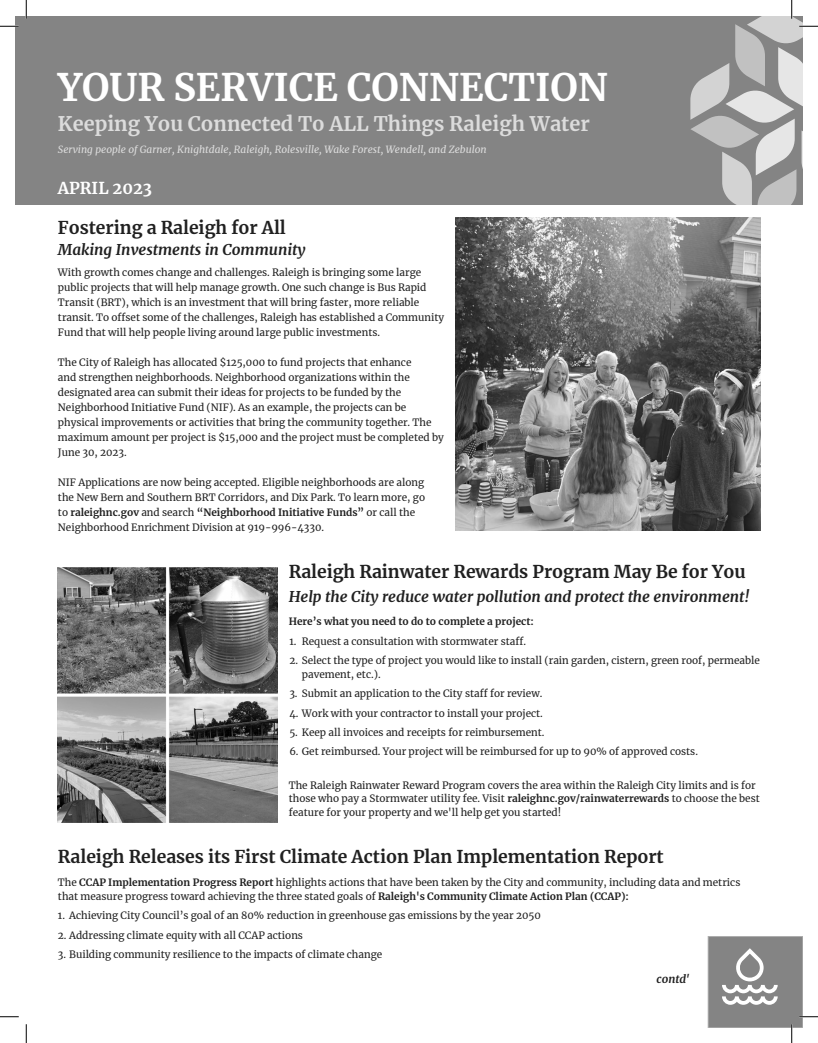
<style>
.page{position:relative;width:818px;height:1043px;background:#fff}
.page>*{position:absolute;margin:0;border:0;box-sizing:border-box;transform-origin:0 0}
.t1{font:700 37.5px "Merriweather";color:#fff}
.t2{font:700 19.88px "Merriweather";color:#dcdcdc}
.t3{font:700 17.5px "Merriweather";color:#202020}
.t4{font:700 16.25px "Merriweather";color:#fff}
.t5{font:italic 700 15px "Merriweather";color:#202020}
.t6{font:italic 700 11.25px "Merriweather";color:#202020}
.t7{font:10px/15px "Merriweather";color:#202020}
.t8{font:italic 10px "Merriweather";color:#dcdcdc}
.t9{font:700 10px "Merriweather";color:#202020}
.s1{font-weight:700}
</style>
<div class="page">
<div style="left:15px;top:16px;width:787px;height:188px;background:#848484"></div>
<div style="left:708px;top:936px;width:94px;height:91px;background:#848484"></div>
<div style="left:708px;top:936px;width:94px;height:92px;border:1px solid #6c6c6c"></div>
<svg style="left:722px;top:948px;width:55px;height:56px"></svg>
<img style="left:456px;top:218px;width:304px;height:312px">
<img style="left:58px;top:567px;width:219px;height:256px">
<svg style="left:0;top:25px;width:19px;height:2px"></svg>
<svg style="left:0;top:1016px;width:19px;height:1px"></svg>
<svg style="left:799px;top:1015px;width:19px;height:2px"></svg>
<svg style="left:25px;top:0;width:2px;height:19px"></svg>
<svg style="left:25px;top:1024px;width:2px;height:18px"></svg>
<svg style="left:690px;top:0;width:128px;height:204px"></svg>
<svg style="left:790px;top:1024px;width:2px;height:18px"></svg>
<p class="t1" style="left:58px;top:61px;width:551px">YOUR SERVICE CONNECTION</p>
<p class="t2" style="left:58px;top:110px;width:533px">Keeping You Connected To ALL Things Raleigh Water</p>
<p class="t8" style="left:58px;top:142px;width:430px">Serving people of Garner, Knightdale, Raleigh, Rolesville, Wake Forest, Wendell, and Zebulon</p>
<p class="t4" style="left:58px;top:177px;width:96px">APRIL 2023</p>
<p class="t3" style="left:58px;top:215px;width:229px">Fostering a Raleigh for All</p>
<p class="t5" style="left:58px;top:239px;width:249px">Making Investments in Community</p>
<p class="t7" style="left:58px;top:264px;width:387px">With growth comes change and challenges. Raleigh is bringing some large public projects that will help manage growth. One such change is Bus Rapid Transit (BRT), which is an investment that will bring faster, more reliable transit. To offset some of the challenges, Raleigh has established a Community Fund that will help people living around large public investments.</p>
<p class="t7" style="left:58px;top:354px;width:387px">The City of Raleigh has allocated $125,000 to fund projects that enhance<br>and strengthen neighborhoods. Neighborhood organizations within the designated area can submit their ideas for projects to be funded by the Neighborhood Initiative Fund (NIF). As an example, the projects can be physical improvements or activities that bring the community together. The maximum amount per project is $15,000 and the project must be completed by June 30, 2023.</p>
<p class="t7" style="left:58px;top:474px;width:368px">NIF Applications are now being accepted. Eligible neighborhoods are along the New Bern and Southern BRT Corridors, and Dix Park. To learn more, go to <span class="s1">raleighnc.gov</span> and search <span class="s1">“Neighborhood Initiative Funds”</span> or call the Neighborhood Enrichment Division at 919-996-4330.</p>
<p class="t3" style="left:289px;top:559px;width:458px">Raleigh Rainwater Rewards Program May Be for You</p>
<p class="t5" style="left:289px;top:586px;width:462px">Help the City reduce water pollution and protect the environment!</p>
<p class="t9" style="left:289px;top:615px;width:247px">Here’s what you need to do to complete a project:</p>
<p class="t7" style="left:289px;top:633px;width:238px">1. Request a consultation with stormwater staff.</p>
<p class="t7" style="left:302px;top:653px;width:459px;line-height:13.8px;text-indent:-12px">2. Select the type of project you would like to install (rain garden, cistern, green roof, permeable pavement, etc.).</p>
<p class="t7" style="left:289px;top:686px;width:254px">3. Submit an application to the City staff for review.</p>
<p class="t7" style="left:289px;top:705px;width:255px">4. Work with your contractor to install your project.</p>
<p class="t7" style="left:289px;top:724px;width:257px">5. Keep all invoices and receipts for reimbursement.</p>
<p class="t7" style="left:289px;top:744px;width:410px">6. Get reimbursed. Your project will be reimbursed for up to 90% of approved costs.</p>
<p class="t7" style="left:289px;top:777px;width:472px;line-height:13.8px">The Raleigh Rainwater Reward Program covers the area within the Raleigh City limits and is for those who pay a Stormwater utility fee. Visit <span class="s1">raleighnc.gov/rainwaterrewards</span> to choose the best feature for your property and we'll help get you started!</p>
<p class="t3" style="left:58px;top:844px;width:607px">Raleigh Releases its First Climate Action Plan Implementation Report</p>
<p class="t7" style="left:58px;top:875px;width:683px;line-height:13.8px">The <span class="s1">CCAP Implementation Progress Report</span> highlights actions that have been taken by the City and community, including data and metrics that measure progress toward achieving the three stated goals of <span class="s1">Raleigh's Community Climate Action Plan (CCAP):</span></p>
<p class="t7" style="left:58px;top:907px;width:484px">1. Achieving City Council’s goal of an 80% reduction in greenhouse gas emissions by the year 2050</p>
<p class="t7" style="left:58px;top:927px;width:246px">2. Addressing climate equity with all CCAP actions</p>
<p class="t7" style="left:58px;top:946px;width:326px">3. Building community resilience to the impacts of climate change</p>
<p class="t6" style="left:656px;top:971px;width:34px">contd'</p>
</div>
